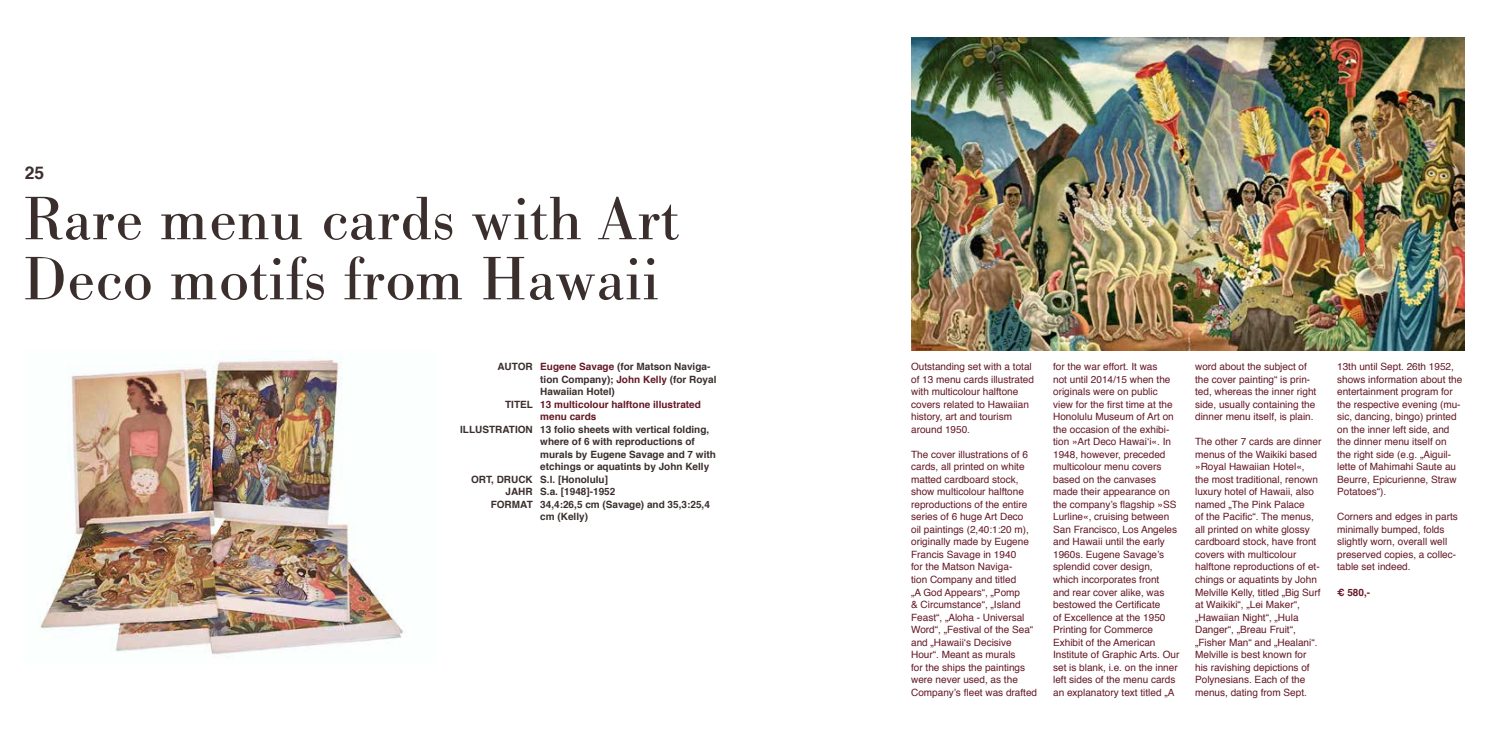
<style>
.page{position:relative;width:1489px;height:745px;background:#fff}
.page>*{position:absolute;margin:0;border:0;box-sizing:border-box;transform-origin:0 0}
.t1{font:60px/60px "Modern Bodoni";letter-spacing:.02em;color:#3b2f2e}
.t2{font:700 17.5px "Helvetica";color:#3b2f2e}
.t3{font:10px/12.5px "Helvetica";color:#651825}
.t4{font:700 10px "Helvetica";color:#3b2f2e}
.t5{font:700 10px "Helvetica";color:#651825}
.s1{color:#651825}
.s2{color:#3b2f2e}
</style>
<div class="page">
<img style="left:911px;top:37px;width:552px;height:313px">
<img style="left:38px;top:350px;width:365px;height:304px">
<h2 class="t2" style="left:25px;top:159px;width:21px">25</h2>
<h1 class="t1" style="left:25px;top:190px;width:655px">Rare menu cards with Art<br>Deco motifs from Hawaii</h1>
<p class="t4" style="left:497px;top:358px;width:214px">AUTOR <span class="s1">Eugene Savage</span> (for Matson Naviga-</p>
<p class="t4" style="left:540px;top:371px;width:178px">tion Company); <span class="s1">John Kelly</span> (for Royal</p>
<p class="t4" style="left:540px;top:383px;width:76px">Hawaiian Hotel)</p>
<p class="t5" style="left:505px;top:396px;width:197px"><span class="s2">TITEL</span> 13 multicolour halftone illustrated</p>
<p class="t5" style="left:540px;top:408px;width:58px">menu cards</p>
<p class="t4" style="left:460px;top:421px;width:251px">ILLUSTRATION 13 folio sheets with vertical folding,</p>
<p class="t4" style="left:540px;top:433px;width:156px">where of 6 with reproductions of</p>
<p class="t4" style="left:540px;top:446px;width:177px">murals by Eugene Savage and 7 with</p>
<p class="t4" style="left:540px;top:458px;width:170px">etchings or aquatints by John Kelly</p>
<p class="t4" style="left:471px;top:471px;width:138px">ORT, DRUCK S.l. [Honolulu]</p>
<p class="t4" style="left:505px;top:483px;width:111px">JAHR S.a. [1948]-1952</p>
<p class="t4" style="left:490px;top:496px;width:221px">FORMAT 34,4:26,5 cm (Savage) and 35,3:25,4</p>
<p class="t4" style="left:540px;top:508px;width:49px">cm (Kelly)</p>
<p class="t3" style="left:911px;top:360px;width:124px">Outstanding set with a total of 13 menu cards illustrated with multicolour halftone covers related to Hawaiian history, art and tourism around 1950.</p>
<p class="t3" style="left:911px;top:448px;width:127px">The cover illustrations of 6 cards, all printed on white matted cardboard stock, show multicolour halftone reproductions of the entire series of 6 huge Art Deco<br>oil paintings (2,40:1:20 m), originally made by Eugene<br>Francis Savage in 1940<br>for the Matson Naviga-<br>tion Company and titled<br>„A God Appears“, „Pomp<br>&amp; Circumstance“, „Island<br>Feast“, „Aloha - Universal<br>Word“, „Festival of the Sea“ and „Hawaii‘s Decisive<br>Hour“. Meant as murals<br>for the ships the paintings were never used, as the<br>Company’s fleet was drafted</p>
<p class="t3" style="left:1053px;top:360px;width:128px">for the war effort. I t was<br>not until 2014/15 when the originals were on public view for the first time at the<br>Honolulu Museum of Art on the occasion of the exhibi&shy;tion »Art Deco Hawai‘i«. In<br>1948, however, preceded multicolour menu covers based on the canvases made their appearance on the company’s flagship »SS<br>Lurline«, cruising between<br>San Francisco, Los Angeles and Hawaii until the early<br>1960s. Eugene Savage’s splendid cover design, which incorporates front<br>and rear cover alike, was bestowed the Certificate<br>of Excellence at the 1950<br>Printing for Commerce<br>Exhibit of the American<br>I nstitute of Graphic Arts. Our set is blank, i.e. on the inner left sides of the menu cards an explanatory text titled „A</p>
<p class="t3" style="left:1195px;top:360px;width:123px">word about the subject of the cover painting“ is prin&shy;ted, whereas the inner right side, usually containing the dinner menu itself, is plain.</p>
<p class="t3" style="left:1195px;top:435px;width:128px">The other 7 cards are dinner menus of the Waikiki based »Royal Hawaiian Hotel«,<br>the most traditional, renown luxury hotel of Hawaii, also named „The Pink Palace<br>of the Pacific“. The menus, all printed on white glossy cardboard stock, have front covers with multicolour halftone reproductions of et&shy;chings or aquatints by John<br>Melville Kelly, titled „Big Surf at Waikiki“, „Lei Maker“, „Hawaiian Night“, „Hula<br>Danger“, „Breau Fruit“, „Fisher Man“ and „Healani“.<br>Melville is best known for his ravishing depictions of<br>Polynesians. Each of the menus, dating from Sept.</p>
<p class="t3" style="left:1336px;top:360px;width:127px">13th until Sept. 26th 1952, shows information about the entertainment program for the respective evening (mu&shy;sic, dancing, bingo) printed on the inner left side, and the dinner menu itself on the right side (e.g. „Aiguil&shy;lette of Mahimahi Saute au<br>Beurre, Epicurienne, Straw<br>Potatoes“).</p>
<p class="t3" style="left:1336px;top:510px;width:122px">Corners and edges in parts minimally bumped, folds slightly worn, overall well preserved copies, a collec&shy;table set indeed.</p>
<p class="t5" style="left:1336px;top:583px;width:35px">€ 580,-</p>
</div>
